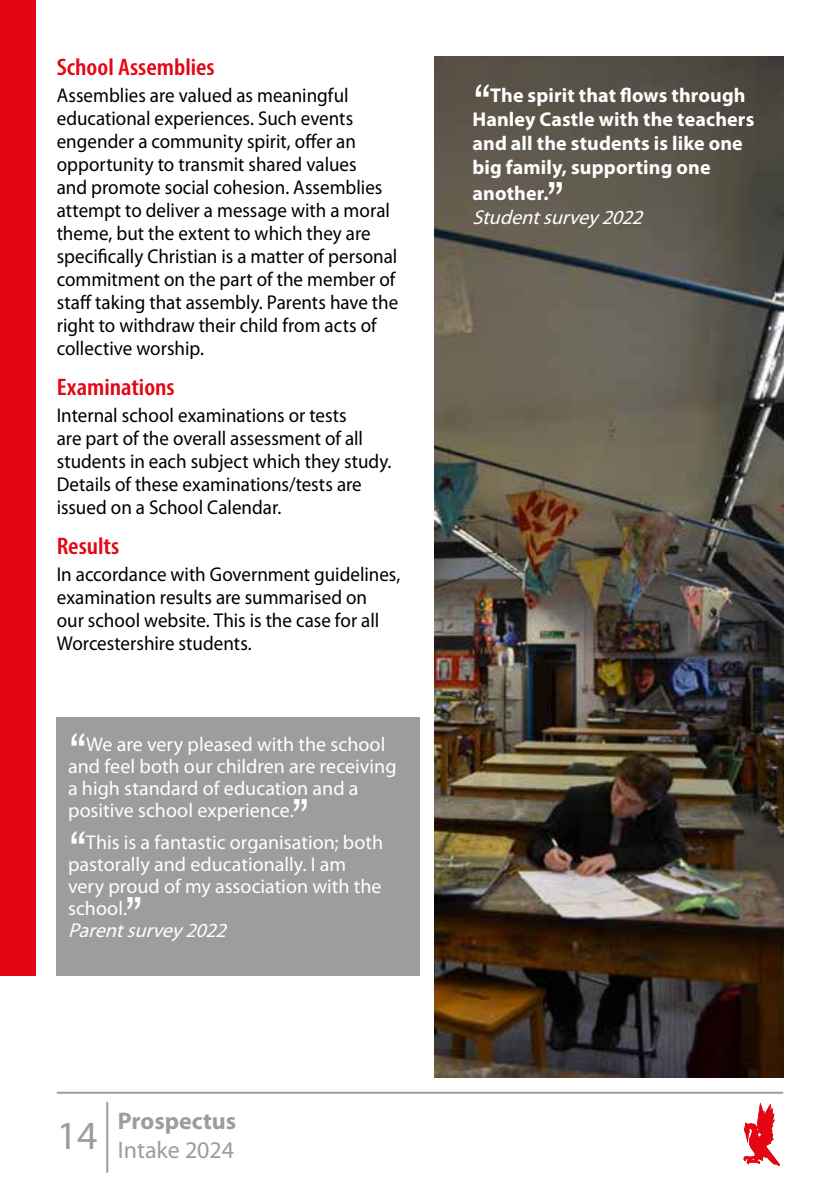
<style>
.page{position:relative;width:840px;height:1191px;background:#fff}
.page>*{position:absolute;margin:0;border:0;box-sizing:border-box;transform-origin:0 0}
.t1{font:40px "Myriad Pro";color:#9d9d9c}
.t2{font:40px "Geneva";color:#fff}
.t3{font:600 condensed 24px "Myriad Pro";color:#e30613;scale:1.1 1}
.t4{font:700 24px "Myriad Pro";color:#9d9d9c}
.t5{font:24px "Myriad Pro";color:#9d9d9c}
.t6{font:20px/23px "Myriad Pro";color:#000;scale:.95 1}
.t7{font:20px/22px "Myriad Pro";color:#fff}
.t8{font:700 20px/24px "Myriad Pro";letter-spacing:.005em;color:#fff}
.t9{font:italic 20px/24px "Myriad Pro";color:#fff}
.s1{font-family:"Geneva";font-size:40px}
.s2{font-family:"Geneva";font-weight:400;font-size:40px}
.s3{font-weight:700;font-style:normal}
.s4{font-family:"Geneva";font-style:normal;font-size:40px}
</style>
<div class="page">
<hr style="left:57px;top:1091px;width:725px;height:2px;background:#9d9d9c">
<hr style="left:106px;top:1102px;width:2px;height:70px;background:#9d9d9c">
<div style="left:0;top:0;width:35px;height:975px;background:#e30613"></div>
<img style="left:434px;top:57px;width:348px;height:1020px">
<div style="left:57px;top:717px;width:363px;height:259px;background:#9d9d9c"></div>
<svg style="left:743px;top:1102px;width:36px;height:63px"></svg>
<p class="t3" style="left:57px;top:52px;width:145px">School Assemblies</p>
<p class="t6" style="left:57px;top:84px;width:361px">Assemblies are valued as meaningful educational experiences. Such events engender a community spirit, offer an opportunity to transmit shared values<br>and promote social cohesion. Assemblies attempt to deliver a message with a moral theme, but the extent to which they are specifically Christian is a matter of personal commitment on the part of the member of staff taking that assembly. Parents have the right to withdraw their child from acts of collective worship.</p>
<p class="t3" style="left:57px;top:372px;width:109px">Examinations</p>
<p class="t6" style="left:57px;top:404px;width:354px">Internal school examinations or tests<br>are part of the overall assessment of all students in each subject which they study.<br>Details of these examinations/tests are issued on a School Calendar.</p>
<p class="t3" style="left:57px;top:531px;width:58px">Results</p>
<p class="t6" style="left:57px;top:563px;width:363px">In accordance with Government guidelines, examination results are summarised on<br>our school website. This is the case for all Worcestershire students.</p>
<p class="t7" style="left:68px;top:733px;width:330px"><span class="s1">“</span>We are very pleased with the school and feel both our children are receiving a high standard of education and a positive school experience.<span class="s1">”</span></p>
<p class="t7" style="left:68px;top:831px;width:316px"><span class="s1">“</span>This is a fantastic organisation; both pastorally and educationally. I am very proud of my association with the school.</p>
<p class="t9" style="left:68px;top:918px;width:165px">Parentsurvey2022</p>
<h1 class="t2" style="left:124px;top:889px;width:21px">”</h1>
<h1 class="t1" style="left:57px;top:1114px;width:43px">14</h1>
<p class="t4" style="left:118px;top:1107px;width:120px">Prospectus</p>
<p class="t5" style="left:118px;top:1136px;width:118px">Intake 2024</p>
<p class="t8" style="left:472px;top:84px;width:283px"><span class="s2">“</span>The spirit that flows through<br>Hanley Castle with the teachers and all the students is like one big family, supporting one</p>
<p class="t9" style="left:472px;top:182px;width:177px"><span class="s3">another.</span><span class="s4">”<br></span>Studentsurvey2022</p>
</div>
